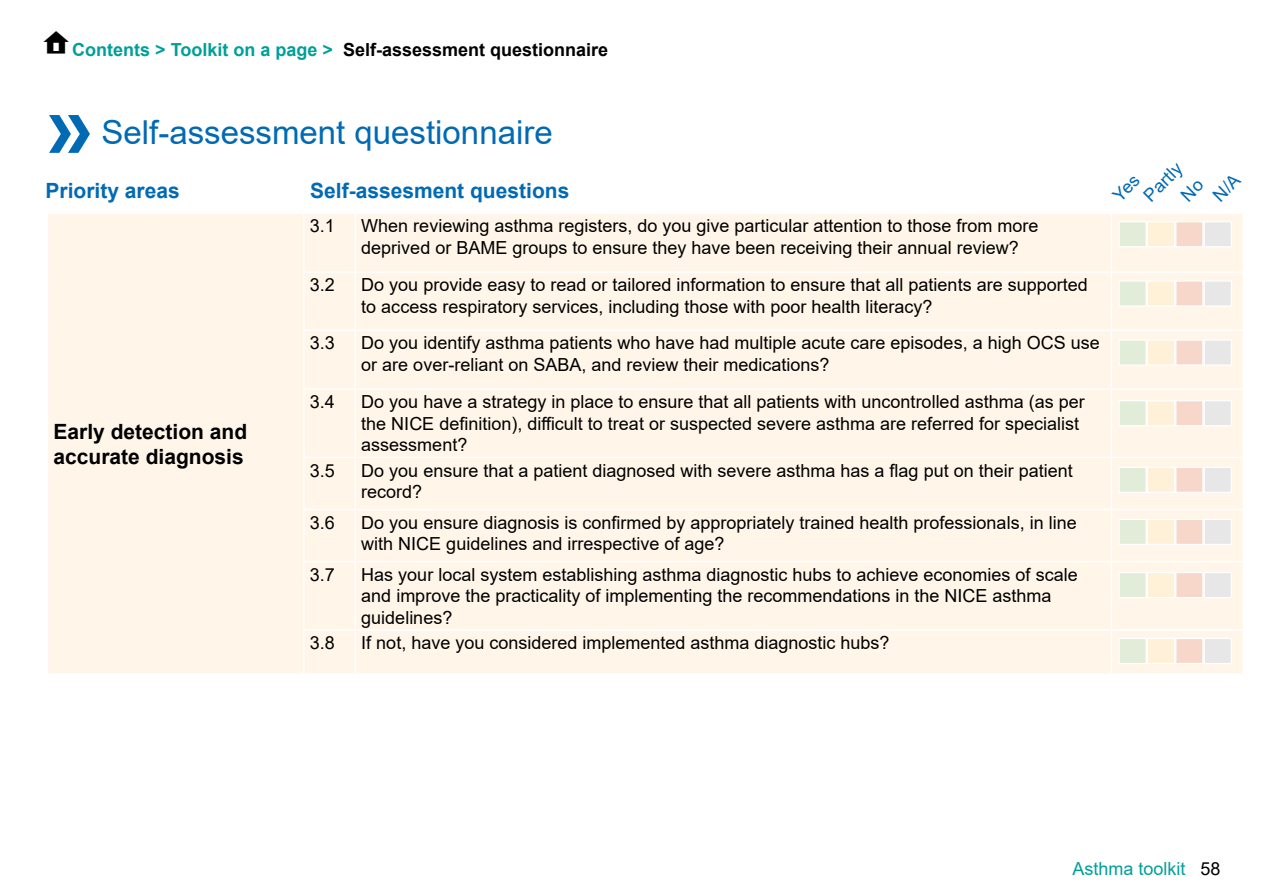
<style>
.page{position:relative;width:1263px;height:893px;background:#fff}
.page>*{position:absolute;margin:0;border:0;box-sizing:border-box;transform-origin:0 0}
.t1{font:700 99px "Myriad Pro";color:#006ab4}
.t2{font:33px "Arial";color:#006ab4}
.t3{font:700 21px "Arial";color:#006ab4}
.t4{font:700 21px/25.2px "Arial";color:#000}
.t5{font:18px/21.6px "Arial";color:#000}
.t6{font:700 18px "Arial";color:#000}
.t7{font:18px "Arial";color:#009f98}
.t8{font:18px/21.8px "Arial";color:#006ab4}
.s1{color:#009f98}
.s2{color:#000}
</style>
<div class="page">
<div style="left:48px;top:214px;width:1194px;height:460px;background:#fff5e9"></div>
<hr style="left:303px;top:214px;width:1px;height:57px;background:#fff">
<hr style="left:355px;top:214px;width:1px;height:57px;background:#fff">
<hr style="left:303px;top:273px;width:1px;height:56px;background:#fff">
<hr style="left:355px;top:273px;width:1px;height:56px;background:#fff">
<hr style="left:303px;top:331px;width:1px;height:57px;background:#fff">
<hr style="left:355px;top:331px;width:1px;height:57px;background:#fff">
<hr style="left:303px;top:390px;width:1px;height:67px;background:#fff">
<hr style="left:355px;top:390px;width:1px;height:67px;background:#fff">
<hr style="left:303px;top:458px;width:1px;height:51px;background:#fff">
<hr style="left:355px;top:458px;width:1px;height:51px;background:#fff">
<hr style="left:303px;top:510px;width:1px;height:51px;background:#fff">
<hr style="left:355px;top:510px;width:1px;height:51px;background:#fff">
<hr style="left:303px;top:562px;width:1px;height:67px;background:#fff">
<hr style="left:355px;top:562px;width:1px;height:67px;background:#fff">
<hr style="left:303px;top:631px;width:1px;height:43px;background:#fff">
<hr style="left:355px;top:631px;width:1px;height:43px;background:#fff">
<hr style="left:1111px;top:214px;width:1px;height:57px;background:#fff">
<hr style="left:1111px;top:273px;width:1px;height:56px;background:#fff">
<hr style="left:1111px;top:331px;width:1px;height:57px;background:#fff">
<hr style="left:1111px;top:390px;width:1px;height:67px;background:#fff">
<hr style="left:1111px;top:458px;width:1px;height:51px;background:#fff">
<hr style="left:1111px;top:510px;width:1px;height:51px;background:#fff">
<hr style="left:1111px;top:562px;width:1px;height:67px;background:#fff">
<hr style="left:1111px;top:631px;width:1px;height:43px;background:#fff">
<hr style="left:303px;top:271px;width:52px;height:2px;background:#fff">
<hr style="left:355px;top:271px;width:756px;height:2px;background:#fff">
<hr style="left:1111px;top:271px;width:131px;height:2px;background:#fff">
<hr style="left:303px;top:329px;width:52px;height:2px;background:#fff">
<hr style="left:355px;top:329px;width:756px;height:2px;background:#fff">
<hr style="left:1111px;top:329px;width:131px;height:2px;background:#fff">
<hr style="left:303px;top:388px;width:52px;height:2px;background:#fff">
<hr style="left:355px;top:388px;width:756px;height:2px;background:#fff">
<hr style="left:1111px;top:388px;width:131px;height:2px;background:#fff">
<hr style="left:303px;top:457px;width:52px;height:1px;background:#fff">
<hr style="left:355px;top:457px;width:756px;height:1px;background:#fff">
<hr style="left:1111px;top:457px;width:131px;height:1px;background:#fff">
<hr style="left:303px;top:509px;width:52px;height:1px;background:#fff">
<hr style="left:355px;top:509px;width:756px;height:1px;background:#fff">
<hr style="left:1111px;top:509px;width:131px;height:1px;background:#fff">
<hr style="left:303px;top:561px;width:52px;height:1px;background:#fff">
<hr style="left:355px;top:561px;width:756px;height:1px;background:#fff">
<hr style="left:1111px;top:561px;width:131px;height:1px;background:#fff">
<hr style="left:303px;top:629px;width:52px;height:2px;background:#fff">
<hr style="left:355px;top:629px;width:756px;height:2px;background:#fff">
<hr style="left:1111px;top:629px;width:131px;height:2px;background:#fff">
<div style="left:1118px;top:221px;width:29px;height:26px;background:#e2edd9;border:1px solid #fff"></div>
<div style="left:1147px;top:221px;width:28px;height:26px;background:#fff1d7;border:1px solid #fff"></div>
<div style="left:1175px;top:221px;width:28px;height:26px;background:#f6d7ca;border:1px solid #fff"></div>
<div style="left:1203px;top:221px;width:29px;height:26px;background:#e7e7e7;border:1px solid #fff"></div>
<div style="left:1118px;top:638px;width:29px;height:26px;background:#e2edd9;border:1px solid #fff"></div>
<div style="left:1147px;top:638px;width:28px;height:26px;background:#fff1d7;border:1px solid #fff"></div>
<div style="left:1175px;top:638px;width:28px;height:26px;background:#f6d7ca;border:1px solid #fff"></div>
<div style="left:1203px;top:638px;width:29px;height:26px;background:#e7e7e7;border:1px solid #fff"></div>
<div style="left:1118px;top:572px;width:29px;height:26px;background:#e2edd9;border:1px solid #fff"></div>
<div style="left:1147px;top:572px;width:28px;height:26px;background:#fff1d7;border:1px solid #fff"></div>
<div style="left:1175px;top:572px;width:28px;height:26px;background:#f6d7ca;border:1px solid #fff"></div>
<div style="left:1203px;top:572px;width:29px;height:26px;background:#e7e7e7;border:1px solid #fff"></div>
<div style="left:1118px;top:519px;width:29px;height:26px;background:#e2edd9;border:1px solid #fff"></div>
<div style="left:1147px;top:519px;width:28px;height:26px;background:#fff1d7;border:1px solid #fff"></div>
<div style="left:1175px;top:519px;width:28px;height:26px;background:#f6d7ca;border:1px solid #fff"></div>
<div style="left:1203px;top:519px;width:29px;height:26px;background:#e7e7e7;border:1px solid #fff"></div>
<div style="left:1118px;top:467px;width:29px;height:26px;background:#e2edd9;border:1px solid #fff"></div>
<div style="left:1147px;top:467px;width:28px;height:26px;background:#fff1d7;border:1px solid #fff"></div>
<div style="left:1175px;top:467px;width:28px;height:26px;background:#f6d7ca;border:1px solid #fff"></div>
<div style="left:1203px;top:467px;width:29px;height:26px;background:#e7e7e7;border:1px solid #fff"></div>
<div style="left:1118px;top:400px;width:29px;height:26px;background:#e2edd9;border:1px solid #fff"></div>
<div style="left:1147px;top:400px;width:28px;height:26px;background:#fff1d7;border:1px solid #fff"></div>
<div style="left:1175px;top:400px;width:28px;height:26px;background:#f6d7ca;border:1px solid #fff"></div>
<div style="left:1203px;top:400px;width:29px;height:26px;background:#e7e7e7;border:1px solid #fff"></div>
<div style="left:1118px;top:339px;width:29px;height:27px;background:#e2edd9;border:1px solid #fff"></div>
<div style="left:1147px;top:339px;width:28px;height:27px;background:#fff1d7;border:1px solid #fff"></div>
<div style="left:1175px;top:339px;width:28px;height:27px;background:#f6d7ca;border:1px solid #fff"></div>
<div style="left:1203px;top:339px;width:29px;height:27px;background:#e7e7e7;border:1px solid #fff"></div>
<div style="left:1118px;top:280px;width:29px;height:27px;background:#e2edd9;border:1px solid #fff"></div>
<div style="left:1147px;top:280px;width:28px;height:27px;background:#fff1d7;border:1px solid #fff"></div>
<div style="left:1175px;top:280px;width:28px;height:27px;background:#f6d7ca;border:1px solid #fff"></div>
<div style="left:1203px;top:280px;width:29px;height:27px;background:#e7e7e7;border:1px solid #fff"></div>
<p class="t6" style="left:72px;top:37px;width:537px"><span class="s1">Contents &gt; Toolkit on a page &gt;</span> Self-assessment questionnaire</p>
<h1 class="t1" style="left:47px;top:68px;width:48px">»</h1>
<h2 class="t2" style="left:101px;top:110px;width:453px">Self-assessment questionnaire</h2>
<p class="t3" style="left:46px;top:176px;width:136px">Priority areas</p>
<p class="t3" style="left:310px;top:176px;width:261px">Self-assesment questions</p>
<p class="t4" style="left:54px;top:419px;width:195px">Early detection and accurate diagnosis</p>
<p class="t5" style="left:310px;top:215px;width:27px">3.1</p>
<p class="t5" style="left:361px;top:215px;width:679px">When reviewing asthma registers, do you give particular attention to those from more deprived or BAME groups to ensure they have been receiving their annual review?</p>
<p class="t5" style="left:310px;top:274px;width:27px">3.2</p>
<p class="t5" style="left:361px;top:274px;width:728px">Do you provide easy to read or tailored information to ensure that all patients are supported to access respiratory services, including those with poor health literacy?</p>
<p class="t5" style="left:310px;top:332px;width:27px">3.3</p>
<p class="t5" style="left:361px;top:332px;width:740px">Do you identify asthma patients who have had multiple acute care episodes, a high OCS use or are over-reliant on SABA, and review their medications?</p>
<p class="t5" style="left:310px;top:391px;width:27px">3.4</p>
<p class="t5" style="left:361px;top:391px;width:725px">Do you have a strategy in place to ensure that all patients with uncontrolled asthma (as per the NICE definition), difficult to treat or suspected severe asthma are referred for specialist assessment?</p>
<p class="t5" style="left:310px;top:459px;width:27px">3.5</p>
<p class="t5" style="left:361px;top:459px;width:713px">Do you ensure that a patient diagnosed with severe asthma has a flag put on their patient record?</p>
<p class="t5" style="left:310px;top:511px;width:27px">3.6</p>
<p class="t5" style="left:361px;top:511px;width:717px">Do you ensure diagnosis is confirmed by appropriately trained health professionals, in line with NICE guidelines and irrespective of age?</p>
<p class="t5" style="left:310px;top:564px;width:27px">3.7</p>
<p class="t5" style="left:361px;top:564px;width:718px">Has your local system establishing asthma diagnostic hubs to achieve economies of scale and improve the practicality of implementing the recommendations in the NICE asthma guidelines?</p>
<p class="t5" style="left:310px;top:632px;width:27px">3.8</p>
<p class="t5" style="left:361px;top:632px;width:530px">If not, have you considered implemented asthma diagnostic hubs?</p>
<p class="t8" style="left:1123px;top:175px;width:48px;text-indent:-22px;rotate:-45deg">Yes<br>Partly</p>
<p class="t8" style="left:1192px;top:174px;width:32px;line-height:22.6px;text-indent:-23px;rotate:-45deg">No<br>N/A</p>
<p class="t7" style="left:1072px;top:856px;width:150px">Asthma toolkit <span class="s2">58</span></p>
</div>
